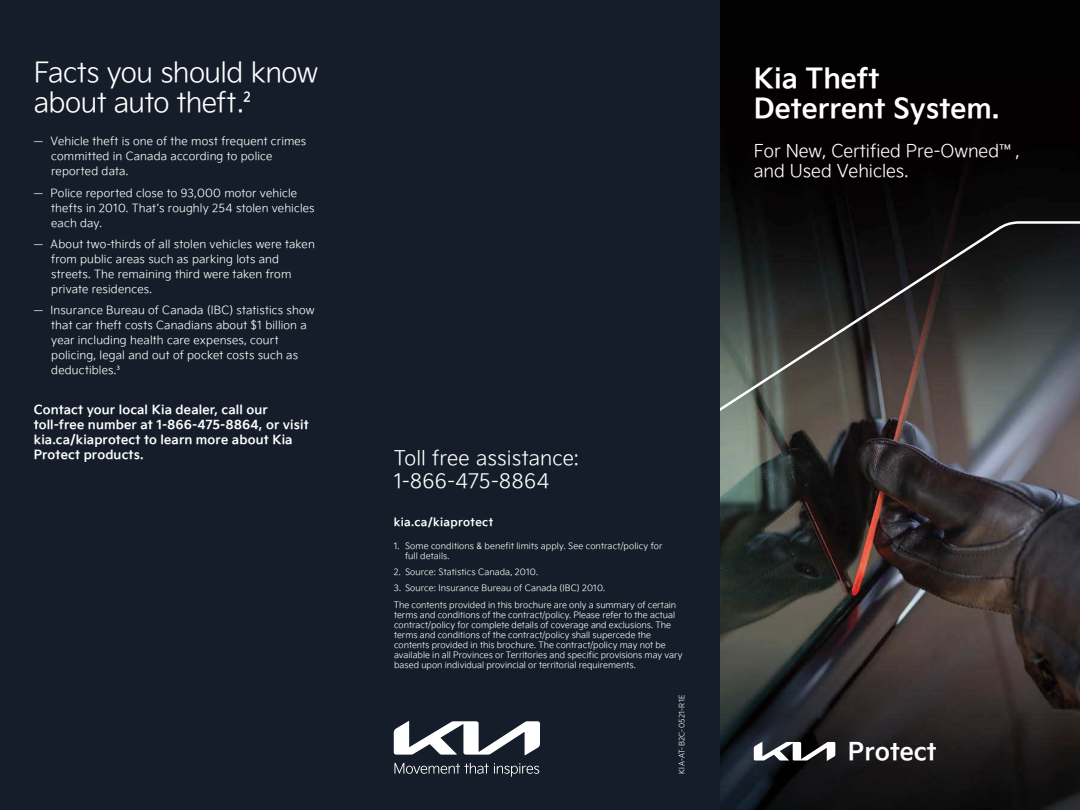
<style>
.page{position:relative;width:1080px;height:810px;background:#fff}
.page>*{position:absolute;margin:0;border:0;box-sizing:border-box;transform-origin:0 0}
.t1{font:27.5px/30px "Kia Signature OTF Light";letter-spacing:-.015em;color:#fff}
.t2{font:27.5px/30px "Kia Signature OTF Bold";color:#fff}
.t3{font:24.38px "Kia Signature OTF Bold";color:#fff}
.t4{font:20px/22.5px "Kia Signature OTF Light";letter-spacing:.01em;color:#fff}
.t5{font:17.5px/20px "Kia Signature OTF Light";color:#fff}
.t6{font:12.5px/15px "Kia Signature OTF Bold";letter-spacing:.01em;color:#fff}
.t7{font:11.25px/15px "Kia Signature OTF Light";letter-spacing:.015em;color:#fff}
.t8{font:11.25px "Kia Signature OTF Bold";letter-spacing:.03em;color:#fff}
.t9{font:8.75px/10px "Kia Signature OTF Light";letter-spacing:.005em;color:#fff}
.t10{font:7.5px "Kia Signature OTF Light";letter-spacing:.03em;color:#fff}
.s1{font-size:10px}
</style>
<div class="page">
<img style="left:720px;top:0;width:360px;height:810px">
<svg style="left:720px;top:220px;width:360px;height:257px;background:#3f3f3e"></svg>
<div style="left:0;top:0;width:720px;height:810px;background:#141d29"></div>
<svg style="left:394px;top:763px;width:145px;height:14px"></svg>
<svg style="left:394px;top:721px;width:146px;height:34px"></svg>
<svg style="left:754px;top:742px;width:81px;height:19px"></svg>
<h1 class="t1" style="left:34px;top:55px;width:286px">Facts you should know about auto theft.²</h1>
<p class="t7" style="left:51px;top:133px;width:257px;text-indent:-18px"><span class="s1">—</span> Vehicle theft is one of the most frequent crimes committed in Canada according to police reported data.</p>
<p class="t7" style="left:51px;top:184px;width:265px;text-indent:-18px"><span class="s1">—</span> Police reported close to 93,000 motor vehicle thefts in 2010. That’s roughly 254 stolen vehicles each day.</p>
<p class="t7" style="left:51px;top:236px;width:265px;text-indent:-18px"><span class="s1">—</span> About two-thirds of all stolen vehicles were taken from public areas such as parking lots and streets. The remaining third were taken from private residences.</p>
<p class="t7" style="left:51px;top:302px;width:265px;text-indent:-18px"><span class="s1">—</span> Insurance Bureau of Canada (IBC) statistics show that car theft costs Canadians about $1 billion a year including health care expenses, court policing, legal and out of pocket costs such as deductibles.³</p>
<h3 class="t6" style="left:34px;top:401px;width:276px">Contact your local Kia dealer, call our toll-free number at 1-866-475-8864, or visit kia.ca/kiaprotect to learn more about Kia Protect products.</h3>
<h1 class="t2" style="left:754px;top:62px;width:247px">Kia Theft<br>Deterrent System.</h1>
<h3 class="t5" style="left:754px;top:140px;width:267px">For New, Certified Pre-Owned™, and Used Vehicles.</h3>
<h3 class="t4" style="left:394px;top:446px;width:187px">Toll free assistance:<br>1-866-475-8864</h3>
<p class="t8" style="left:394px;top:514px;width:101px">kia.ca/kiaprotect</p>
<p class="t9" style="left:405px;top:540px;width:259px;text-indent:-11px">1. Some conditions &amp; benefit limits apply. See contract/policy for full details.</p>
<p class="t9" style="left:394px;top:566px;width:146px">2. Source: Statistics Canada, 2010.</p>
<p class="t9" style="left:394px;top:580px;width:284px;line-height:16.2px">3. Source: Insurance Bureau of Canada (IBC) 2010.<br>The contents provided in this brochure are only a summary of certain</p>
<p class="t9" style="left:394px;top:609px;width:290px">terms and conditions of the contract/policy. Please refer to the actual contract/policy for complete details of coverage and exclusions. The terms and conditions of the contract/policy shall supercede the contents provided in this brochure. The contract/policy may not be available in all Provinces or Territories and specific provisions may vary based upon individual provincial or territorial requirements.</p>
<p class="t10" style="left:676px;top:774px;width:81px;rotate:-90deg">KIA-AT-B2C-0521-R1E</p>
<h2 class="t3" style="left:848px;top:733px;width:90px">Protect</h2>
</div>
